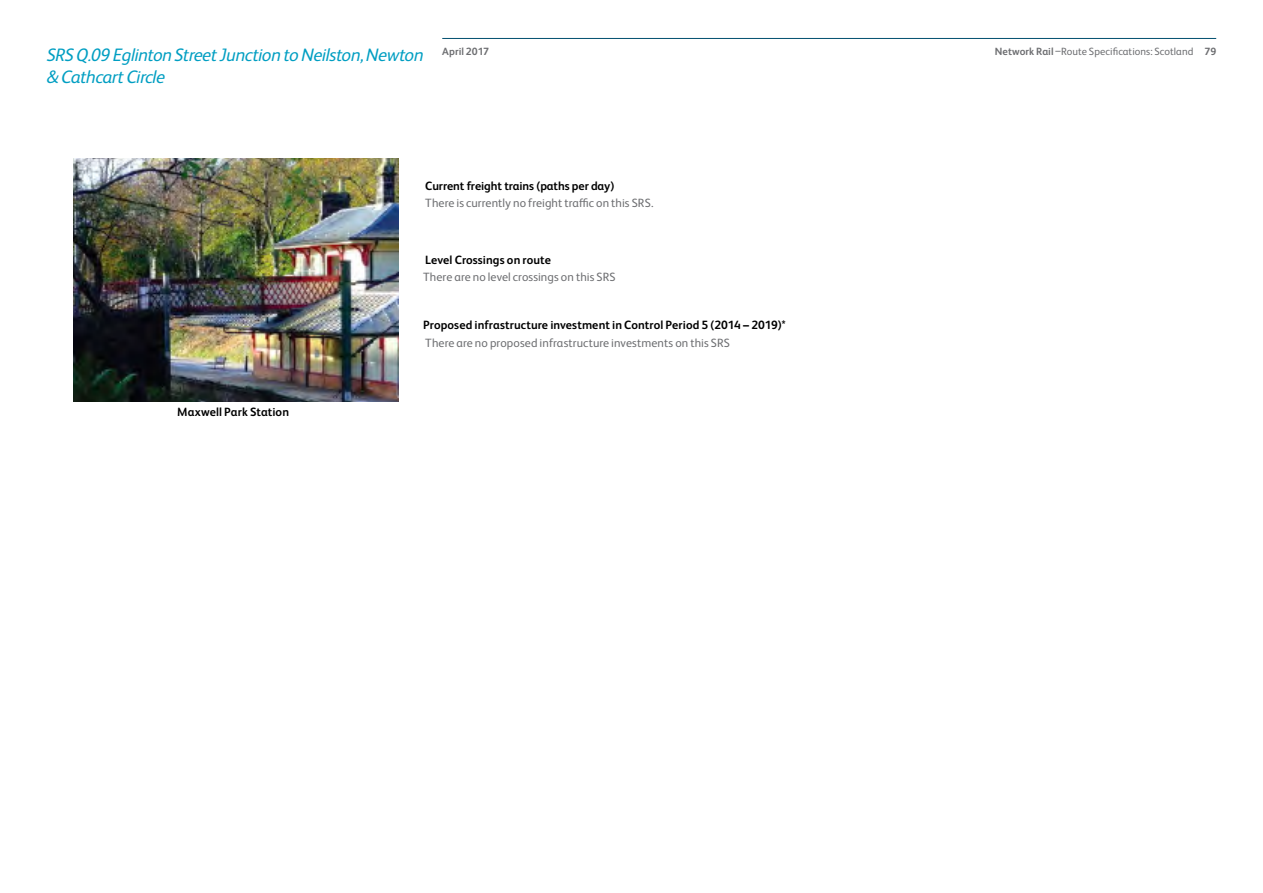
<style>
.page{position:relative;width:1263px;height:893px;background:#fff}
.page>*{position:absolute;margin:0;border:0;box-sizing:border-box;transform-origin:0 0}
.t1{font:italic 18px/22.5px "Network Rail Sans";letter-spacing:-.025em;color:#009ec2}
.t2{font:700 12px "Network Rail Sans";letter-spacing:.005em;color:#000}
.t3{font:12px "Network Rail Sans";letter-spacing:.01em;color:#6d6e71}
.t4{font:10.5px "Network Rail Sans";letter-spacing:.005em;color:#6d6e71}
.t5{font:700 10.5px "Network Rail Sans";letter-spacing:.005em;color:#6d6e71}
.s1{font-weight:700}
</style>
<div class="page">
<hr style="left:442px;top:38px;width:774px;height:1px;background:#004f6f">
<img style="left:73px;top:159px;width:326px;height:243px">
<h1 class="t1" style="left:47px;top:42px;width:378px">SRS Q.09 Eglinton Street Junction to Neilston, Newton &amp; Cathcart Circle</h1>
<p class="t5" style="left:442px;top:44px;width:48px">April 2017</p>
<p class="t4" style="left:995px;top:44px;width:223px"><span class="s1">Network Rail</span> –Route Specifications: Scotland <span class="s1">79</span></p>
<p class="t2" style="left:425px;top:177px;width:191px">Current freight trains (paths per day)</p>
<p class="t3" style="left:425px;top:195px;width:230px">There is currently no freight traffic on this SRS.</p>
<p class="t2" style="left:425px;top:252px;width:127px">Level Crossings on route</p>
<p class="t3" style="left:423px;top:269px;width:194px">There are no level crossings on this SRS</p>
<p class="t2" style="left:177px;top:404px;width:113px">Maxwell Park Station</p>
<p class="t2" style="left:423px;top:317px;width:364px">Proposed infrastructure investment in Control Period 5 (2014 – 2019)*</p>
<p class="t3" style="left:425px;top:335px;width:306px">There are no proposed infrastructure investments on this SRS</p>
</div>
